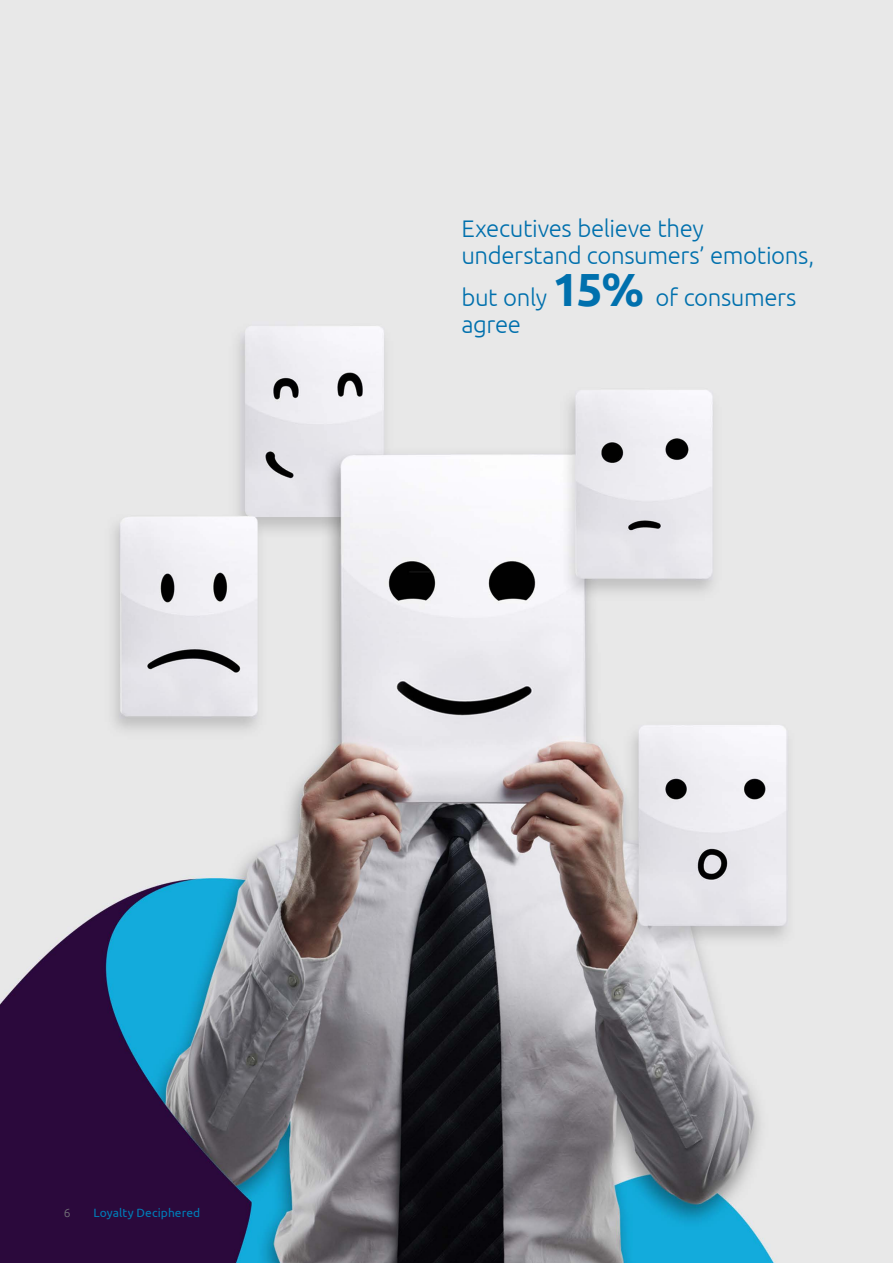
<style>
.page{position:relative;width:893px;height:1263px;background:#fff}
.page>*{position:absolute;margin:0;border:0;box-sizing:border-box;transform-origin:0 0}
.t1{font:300 24px/27px "Ubuntu";letter-spacing:-.015em;color:#0070ad}
.t2{font:12px "Ubuntu";letter-spacing:.005em;color:#007db7}
.t3{font:300 12px "Ubuntu";color:#77787b}
.s1{font-weight:700;font-size:46.5px}
</style>
<div class="page">
<img style="left:0;top:0;width:893px;height:1263px">
<p class="t1" style="left:461px;top:214px;width:354px">Executives believe they understand consumers’ emotions,</p>
<p class="t1" style="left:461px;top:283px;width:337px">but only <span class="s1">15%</span> of consumers agree</p>
<p class="t3" style="left:64px;top:1205px;width:8px">6</p>
<p class="t2" style="left:94px;top:1205px;width:108px">Loyalty Deciphered</p>
</div>
